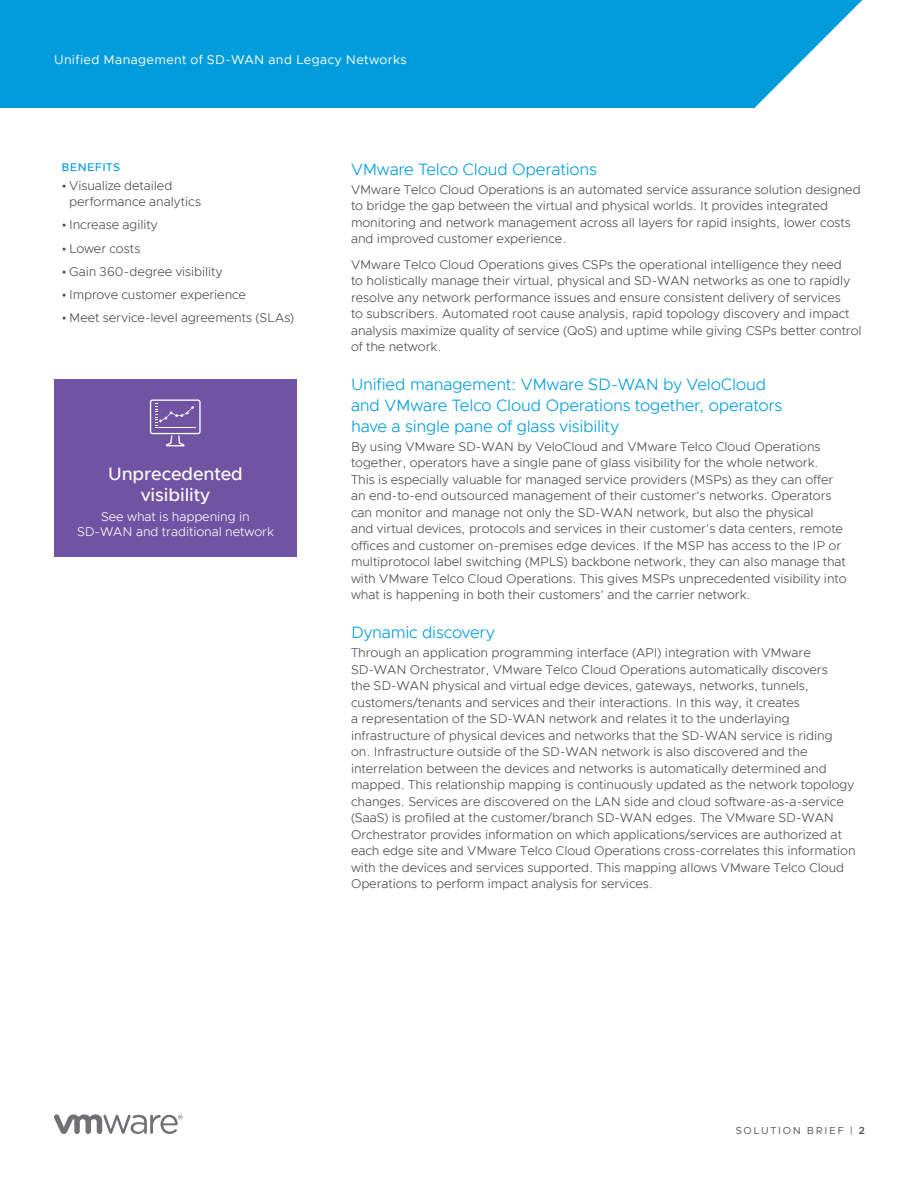
<style>
.page{position:relative;width:918px;height:1188px;background:#fff}
.page>*{position:absolute;margin:0;border:0;box-sizing:border-box;transform-origin:0 0}
.t1{font:500 18px/21.6px "Metropolis";letter-spacing:-.005em;color:#fff;text-align:center}
.t2{font:300 16.5px/21px "Metropolis";letter-spacing:-.01em;color:#009cdc}
.t3{font:300 12.75px/16.5px "Metropolis";letter-spacing:-.005em;color:#4d4d4f}
.t4{font:300 12.75px/15.3px "Metropolis";letter-spacing:-.005em;color:#fff;text-align:center}
.t5{font:12.75px "Metropolis";letter-spacing:.03em;color:#fff}
.t6{font:500 11.25px "Metropolis";letter-spacing:.03em;color:#009cdc}
.t7{font:10.2px "Metropolis";letter-spacing:.17em;color:#4d4d4f}
.s1{font-weight:600}
</style>
<div class="page">
<svg style="left:54px;top:1114px;width:129px;height:20px"></svg>
<div style="left:0;top:0;width:863px;height:108px;background:#009cdc"></div>
<div style="left:54px;top:379px;width:243px;height:177px;background:#7053a2"></div>
<svg style="left:150px;top:399px;width:51px;height:47px"></svg>
<p class="t5" style="left:54px;top:52px;width:354px">Unified Management of SD‑WAN and Legacy Networks</p>
<p class="t6" style="left:62px;top:160px;width:60px">BENEFITS</p>
<p class="t3" style="left:69px;top:177px;width:133px;text-indent:-8px">• Visualize detailed performance analytics</p>
<p class="t3" style="left:62px;top:217px;width:98px">• Increase agility</p>
<p class="t3" style="left:62px;top:240px;width:80px">• Lower costs</p>
<p class="t3" style="left:62px;top:263px;width:162px">• Gain 360‑degree visibility</p>
<p class="t3" style="left:62px;top:287px;width:186px">• Improve customer experience</p>
<p class="t3" style="left:62px;top:310px;width:234px">• Meet service‑level agreements (SLAs)</p>
<h1 class="t1" style="left:108px;top:463px;width:136px">Unprecedented visibility</h1>
<p class="t4" style="left:77px;top:509px;width:198px">See what is happening in<br>SD-WAN and traditional network</p>
<p class="t2" style="left:351px;top:159px;width:248px">VMware Telco Cloud Operations</p>
<p class="t3" style="left:351px;top:181px;width:511px">VMware Telco Cloud Operations is an automated service assurance solution designed to bridge the gap between the virtual and physical worlds. It provides integrated monitoring and network management across all layers for rapid insights, lower costs and improved customer experience.</p>
<p class="t3" style="left:351px;top:256px;width:512px">VMware Telco Cloud Operations gives CSPs the operational intelligence they need<br>to holistically manage their virtual, physical and SD‑WAN networks as one to rapidly resolve any network performance issues and ensure consistent delivery of services<br>to subscribers. Automated root cause analysis, rapid topology discovery and impact analysis maximize quality of service (QoS) and uptime while giving CSPs better control of the network.</p>
<p class="t2" style="left:351px;top:374px;width:433px">Unified management: VMware SD‑WAN by VeloCloud and VMware Telco Cloud Operations together, operators have a single pane of glass visibility</p>
<p class="t3" style="left:351px;top:438px;width:497px">By using VMware SD‑WAN by VeloCloud and VMware Telco Cloud Operations together, operators have a single pane of glass visibility for the whole network.<br>This is especially valuable for managed service providers (MSPs) as they can offer an end‑to‑end outsourced management of their customer’s networks. Operators can monitor and manage not only the SD‑WAN network, but also the physical<br>and virtual devices, protocols and services in their customer’s data centers, remote offices and customer on‑premises edge devices. If the MSP has access to the IP or multiprotocol label switching (MPLS) backbone network, they can also manage that with VMware Telco Cloud Operations. This gives MSPs unprecedented visibility into what is happening in both their customers’ and the carrier network.</p>
<p class="t2" style="left:351px;top:622px;width:145px">Dynamic discovery</p>
<p class="t3" style="left:351px;top:644px;width:506px">Through an application programming interface (API) integration with VMware SD‑WAN Orchestrator, VMware Telco Cloud Operations automatically discovers<br>the SD‑WAN physical and virtual edge devices, gateways, networks, tunnels, customers/tenants and services and their interactions. In this way, it creates<br>a representation of the SD‑WAN network and relates it to the underlaying infrastructure of physical devices and networks that the SD‑WAN service is riding<br>on. Infrastructure outside of the SD‑WAN network is also discovered and the interrelation between the devices and networks is automatically determined and mapped. This relationship mapping is continuously updated as the network topology changes. Services are discovered on the LAN side and cloud software‑as‑a‑service (SaaS) is profiled at the customer/branch SD‑WAN edges. The VMware SD‑WAN Orchestrator provides information on which applications/services are authorized at each edge site and VMware Telco Cloud Operations cross‑correlates this information with the devices and services supported. This mapping allows VMware Telco Cloud Operations to perform impact analysis for services.</p>
<p class="t7" style="left:736px;top:1124px;width:131px">SOLUTION BRIEF | <span class="s1">2</span></p>
</div>
